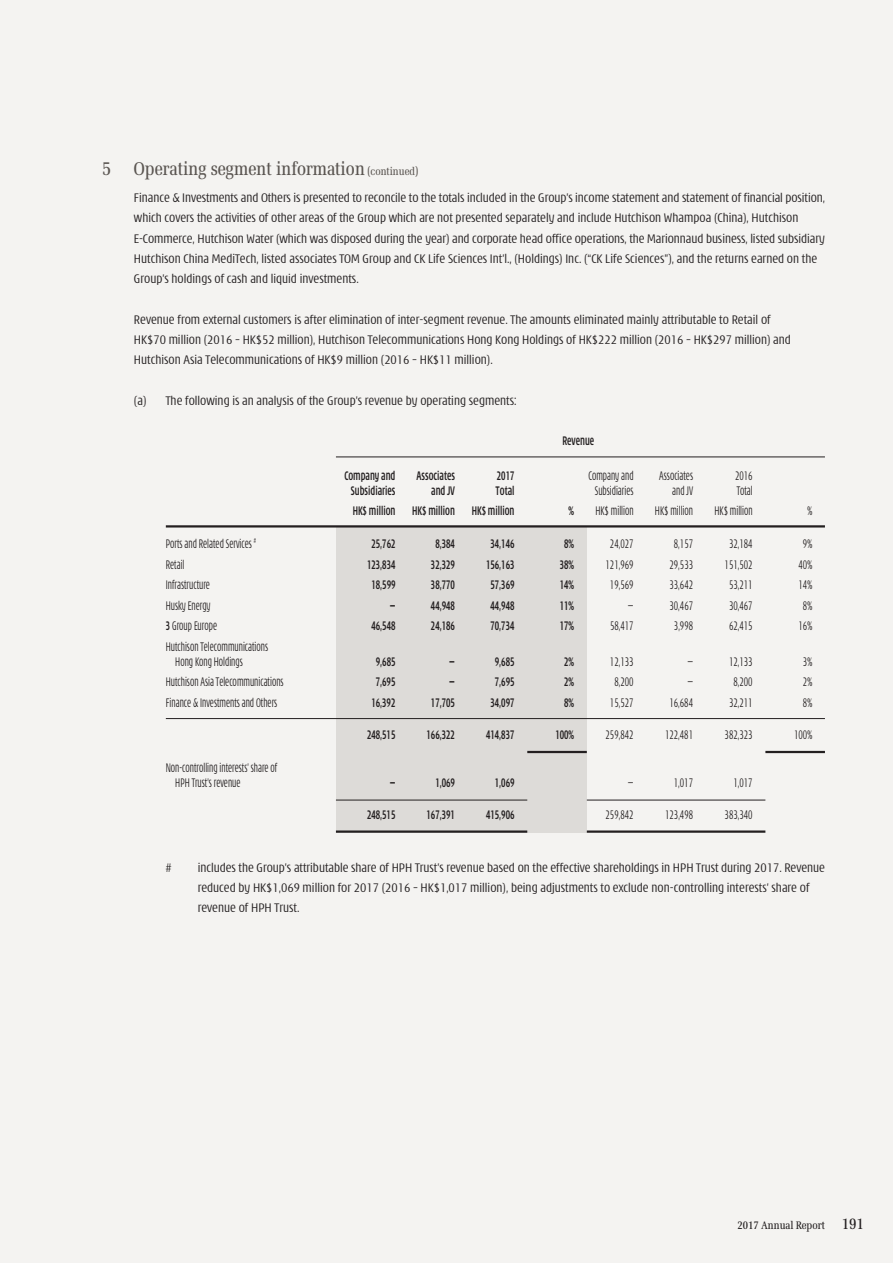
<style>
.page{position:relative;width:893px;height:1263px;background:#f4f3f1}
.page>*{position:absolute;margin:0;border:0;box-sizing:border-box;transform-origin:0 0}
.t1{font:20.25px "Verona";color:#5a5551}
.t2{font:300 condensed 13.5px/20.2px "Modena";color:#231f20}
.t3{font:300 condensed 13.5px/15px "Modena";color:#231f20;scale:.7 1}
.t4{font:700 condensed 13.5px "Modena";color:#231f20;scale:.7 1}
.t5{font:12px "Verona";color:#231f20}
.s1{font-size:12px}
.s2{font-weight:700}
.s3{font-size:16.5px}
</style>
<div class="page">
<div style="left:336px;top:527px;width:251px;height:306px;background:#dddbd8"></div>
<hr style="left:336px;top:456px;width:489px;height:1px;background:#231f20">
<hr style="left:166px;top:525px;width:659px;height:2px;background:#231f20">
<hr style="left:166px;top:718px;width:659px;height:1px;background:#231f20">
<hr style="left:527px;top:751px;width:60px;height:2px;background:#231f20">
<hr style="left:765px;top:751px;width:60px;height:2px;background:#231f20">
<hr style="left:336px;top:800px;width:191px;height:1px;background:#231f20">
<hr style="left:587px;top:800px;width:178px;height:1px;background:#231f20">
<hr style="left:336px;top:830px;width:191px;height:3px;background:#231f20">
<hr style="left:587px;top:830px;width:178px;height:3px;background:#231f20">
<h1 class="t1" style="left:102px;top:160px;width:318px">5 Operating segment information <span class="s1">(continued)</span></h1>
<p class="t2" style="left:134px;top:188px;width:693px">Finance &amp; Investments and Others is presented to reconcile to the totals included in the Group’s income statement and statement of financial position, which covers the activities of other areas of the Group which are not presented separately and include Hutchison Whampoa (China), Hutchison E-Commerce, Hutchison Water (which was disposed during the year) and corporate head office operations, the Marionnaud business, listed subsidiary Hutchison China MediTech, listed associates TOM Group and CK Life Sciences Int’l., (Holdings) Inc. (“CK Life Sciences”), and the returns earned on the Group’s holdings of cash and liquid investments.</p>
<p class="t2" style="left:134px;top:310px;width:658px">Revenue from external customers is after elimination of inter-segment revenue. The amounts eliminated mainly attributable to Retail of<br>HK$70 million (2016 – HK$52 million), Hutchison Telecommunications Hong Kong Holdings of HK$222 million (2016 – HK$297 million) and<br>Hutchison Asia Telecommunications of HK$9 million (2016 – HK$11 million).</p>
<p class="t2" style="left:134px;top:391px;width:384px">(a) The following is an analysis of the Group’s revenue by operating segments:</p>
<p class="t4" style="left:562px;top:434px;width:47px">Revenue</p>
<p class="t4" style="left:345px;top:469px;width:74px">Company and</p>
<p class="t4" style="left:417px;top:469px;width:56px">Associates</p>
<p class="t4" style="left:497px;top:469px;width:27px">2017</p>
<p class="t3" style="left:588px;top:468px;width:66px">Company and</p>
<p class="t3" style="left:659px;top:468px;width:50px">Associates</p>
<p class="t3" style="left:735px;top:468px;width:27px">2016</p>
<p class="t4" style="left:351px;top:484px;width:65px">Subsidiaries</p>
<p class="t4" style="left:431px;top:484px;width:35px">and JV</p>
<p class="t4" style="left:496px;top:484px;width:29px">Total</p>
<p class="t3" style="left:595px;top:483px;width:57px">Subsidiaries</p>
<p class="t3" style="left:672px;top:483px;width:31px">and JV</p>
<p class="t3" style="left:737px;top:483px;width:24px">Total</p>
<p class="t4" style="left:353px;top:505px;width:233px">HK$ million HK$ million HK$ million</p>
<p class="t4" style="left:569px;top:505px;width:9px">%</p>
<p class="t3" style="left:595px;top:504px;width:56px">HK$ million</p>
<p class="t3" style="left:655px;top:504px;width:56px">HK$ million</p>
<p class="t3" style="left:714px;top:504px;width:56px">HK$ million</p>
<p class="t3" style="left:807px;top:504px;width:8px">%</p>
<p class="t3" style="left:166px;top:537px;width:130px">Ports and Related Services <sup>#</sup></p>
<p class="t4" style="left:371px;top:537px;width:36px">25,762</p>
<p class="t4" style="left:435px;top:537px;width:30px">8,384</p>
<p class="t4" style="left:490px;top:537px;width:36px">34,146</p>
<p class="t4" style="left:564px;top:537px;width:16px">8%</p>
<p class="t3" style="left:610px;top:537px;width:35px">24,027</p>
<p class="t3" style="left:674px;top:537px;width:29px">8,157</p>
<p class="t3" style="left:729px;top:537px;width:35px">32,184</p>
<p class="t3" style="left:803px;top:537px;width:15px">9%</p>
<p class="t3" style="left:166px;top:557px;width:28px">Retail</p>
<p class="t4" style="left:367px;top:558px;width:42px">123,834</p>
<p class="t4" style="left:431px;top:558px;width:36px">32,329</p>
<p class="t4" style="left:486px;top:558px;width:42px">156,163</p>
<p class="t4" style="left:560px;top:558px;width:22px">38%</p>
<p class="t3" style="left:606px;top:557px;width:42px">121,969</p>
<p class="t3" style="left:669px;top:557px;width:35px">29,533</p>
<p class="t3" style="left:725px;top:557px;width:42px">151,502</p>
<p class="t3" style="left:798px;top:557px;width:21px">40%</p>
<p class="t3" style="left:166px;top:578px;width:65px">Infrastructure</p>
<p class="t4" style="left:371px;top:578px;width:36px">18,599</p>
<p class="t4" style="left:431px;top:578px;width:36px">38,770</p>
<p class="t4" style="left:490px;top:578px;width:36px">57,369</p>
<p class="t4" style="left:560px;top:578px;width:22px">14%</p>
<p class="t3" style="left:610px;top:578px;width:35px">19,569</p>
<p class="t3" style="left:669px;top:578px;width:35px">33,642</p>
<p class="t3" style="left:729px;top:578px;width:35px">53,211</p>
<p class="t3" style="left:798px;top:578px;width:21px">14%</p>
<p class="t3" style="left:166px;top:598px;width:66px">Husky Energy</p>
<p class="t4" style="left:390px;top:599px;width:10px">—</p>
<p class="t4" style="left:431px;top:599px;width:36px">44,948</p>
<p class="t4" style="left:490px;top:599px;width:36px">44,948</p>
<p class="t4" style="left:560px;top:599px;width:22px">11%</p>
<p class="t3" style="left:628px;top:598px;width:10px">—</p>
<p class="t3" style="left:669px;top:598px;width:35px">30,467</p>
<p class="t3" style="left:729px;top:598px;width:35px">30,467</p>
<p class="t3" style="left:803px;top:598px;width:15px">8%</p>
<p class="t3" style="left:166px;top:619px;width:75px"><span class="s2">3</span> Group Europe</p>
<p class="t4" style="left:371px;top:619px;width:36px">46,548</p>
<p class="t4" style="left:431px;top:619px;width:36px">24,186</p>
<p class="t4" style="left:490px;top:619px;width:36px">70,734</p>
<p class="t4" style="left:560px;top:619px;width:22px">17%</p>
<p class="t3" style="left:610px;top:619px;width:35px">58,417</p>
<p class="t3" style="left:674px;top:619px;width:29px">3,998</p>
<p class="t3" style="left:729px;top:619px;width:35px">62,415</p>
<p class="t3" style="left:798px;top:619px;width:21px">16%</p>
<p class="t3" style="left:175px;top:639px;width:134px;text-indent:-9px">Hutchison Telecommunications<br>Hong Kong Holdings</p>
<p class="t4" style="left:376px;top:655px;width:30px">9,685</p>
<p class="t4" style="left:449px;top:655px;width:10px">—</p>
<p class="t4" style="left:495px;top:655px;width:30px">9,685</p>
<p class="t4" style="left:564px;top:655px;width:16px">2%</p>
<p class="t3" style="left:610px;top:654px;width:35px">12,133</p>
<p class="t3" style="left:687px;top:654px;width:10px">—</p>
<p class="t3" style="left:729px;top:654px;width:35px">12,133</p>
<p class="t3" style="left:803px;top:654px;width:15px">3%</p>
<p class="t3" style="left:166px;top:675px;width:170px">Hutchison Asia Telecommunications</p>
<p class="t4" style="left:376px;top:675px;width:30px">7,695</p>
<p class="t4" style="left:449px;top:675px;width:10px">—</p>
<p class="t4" style="left:495px;top:675px;width:30px">7,695</p>
<p class="t4" style="left:564px;top:675px;width:16px">2%</p>
<p class="t3" style="left:614px;top:675px;width:29px">8,200</p>
<p class="t3" style="left:687px;top:675px;width:10px">—</p>
<p class="t3" style="left:733px;top:675px;width:29px">8,200</p>
<p class="t3" style="left:803px;top:675px;width:15px">2%</p>
<p class="t3" style="left:166px;top:695px;width:161px">Finance &amp; Investments and Others</p>
<p class="t4" style="left:371px;top:696px;width:36px">16,392</p>
<p class="t4" style="left:431px;top:696px;width:36px">17,705</p>
<p class="t4" style="left:490px;top:696px;width:36px">34,097</p>
<p class="t4" style="left:564px;top:696px;width:16px">8%</p>
<p class="t3" style="left:610px;top:695px;width:35px">15,527</p>
<p class="t3" style="left:669px;top:695px;width:35px">16,684</p>
<p class="t3" style="left:729px;top:695px;width:35px">32,211</p>
<p class="t3" style="left:803px;top:695px;width:15px">8%</p>
<p class="t4" style="left:367px;top:729px;width:42px">248,515</p>
<p class="t4" style="left:426px;top:729px;width:42px">166,322</p>
<p class="t4" style="left:486px;top:729px;width:42px">414,837</p>
<p class="t4" style="left:555px;top:729px;width:28px">100%</p>
<p class="t3" style="left:606px;top:728px;width:42px">259,842</p>
<p class="t3" style="left:665px;top:728px;width:42px">122,481</p>
<p class="t3" style="left:725px;top:728px;width:42px">382,323</p>
<p class="t3" style="left:794px;top:728px;width:27px">100%</p>
<p class="t3" style="left:175px;top:760px;width:147px;text-indent:-9px">Non-controlling interests’ share of<br>HPH Trust’s revenue</p>
<p class="t4" style="left:390px;top:776px;width:10px">—</p>
<p class="t4" style="left:435px;top:776px;width:30px">1,069</p>
<p class="t4" style="left:495px;top:776px;width:30px">1,069</p>
<p class="t3" style="left:628px;top:775px;width:10px">—</p>
<p class="t3" style="left:674px;top:775px;width:29px">1,017</p>
<p class="t3" style="left:733px;top:775px;width:29px">1,017</p>
<p class="t4" style="left:367px;top:808px;width:42px">248,515</p>
<p class="t4" style="left:427px;top:808px;width:42px">167,391</p>
<p class="t4" style="left:486px;top:808px;width:42px">415,906</p>
<p class="t3" style="left:606px;top:808px;width:42px">259,842</p>
<p class="t3" style="left:665px;top:808px;width:42px">123,498</p>
<p class="t3" style="left:725px;top:808px;width:42px">383,340</p>
<p class="t2" style="left:166px;top:857px;width:7px">#</p>
<p class="t2" style="left:198px;top:857px;width:629px">includes the Group’s attributable share of HPH Trust’s revenue based on the effective shareholdings in HPH Trust during 2017. Revenue reduced by HK$1,069 million for 2017 (2016 – HK$1,017 million), being adjustments to exclude non-controlling interests’ share of revenue of HPH Trust.</p>
<p class="t5" style="left:737px;top:1219px;width:128px">2017 Annual Report <span class="s3">191</span></p>
</div>
